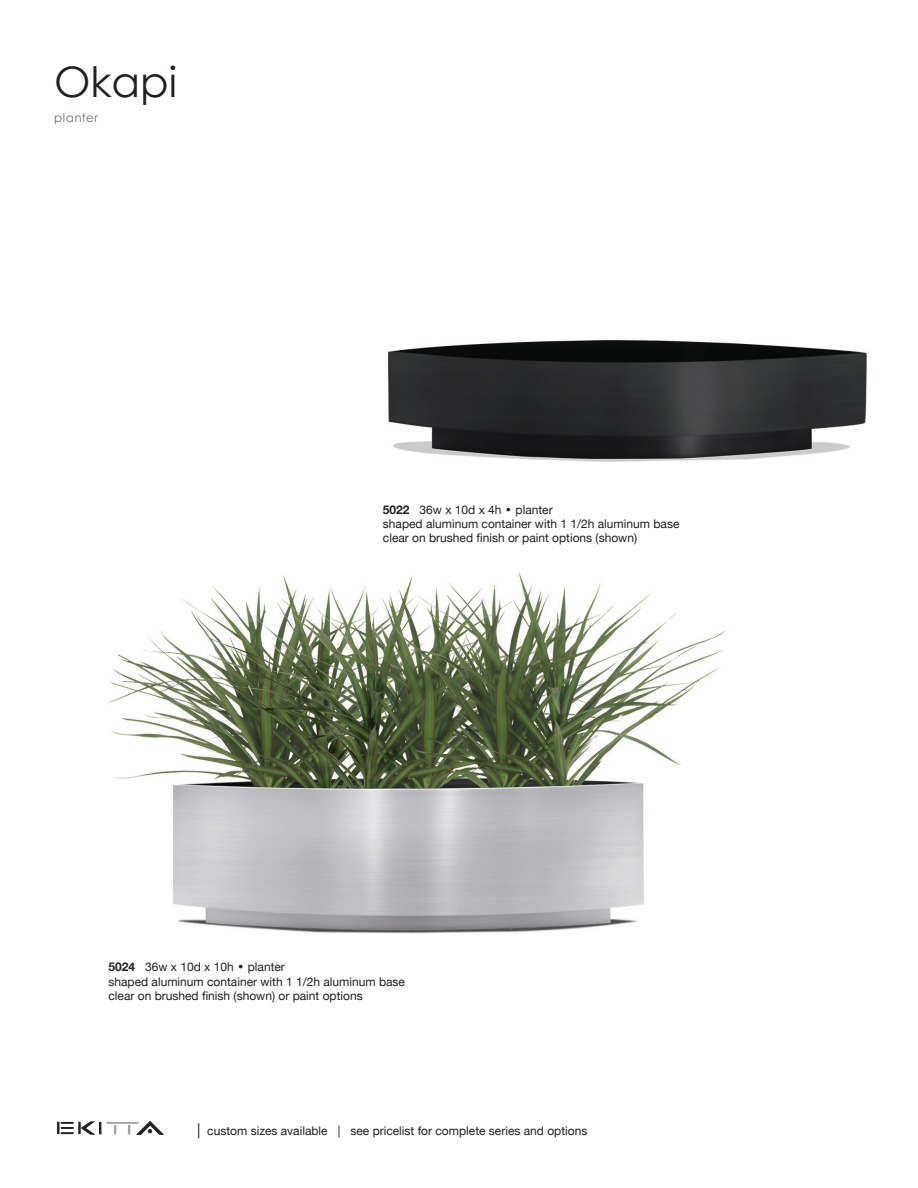
<style>
.page{position:relative;width:918px;height:1188px;background:#fff}
.page>*{position:absolute;margin:0;border:0;box-sizing:border-box;transform-origin:0 0}
.t1{font:42px "Century Gothic";color:#231f20}
.t2{font:12px/14.4px "Helvetica Neue";color:#231f20}
.t3{font:12px "Century Gothic";letter-spacing:.045em;color:#6c6d70}
.s1{font-weight:700}
.s2{font-family:"Century Gothic"}
.s3{font-size:15px}
</style>
<div class="page">
<svg style="left:128px;top:1125px;width:2px;height:9px"></svg>
<svg style="left:114px;top:1125px;width:2px;height:9px"></svg>
<hr style="left:107px;top:1122px;width:31px;height:2px;background:#a1a3a6">
<svg style="left:57px;top:1122px;width:44px;height:12px"></svg>
<svg style="left:137px;top:1121px;width:26px;height:14px"></svg>
<img style="left:388px;top:340px;width:479px;height:122px">
<img style="left:108px;top:571px;width:618px;height:363px">
<h1 class="t1" style="left:54px;top:56px;width:125px">Okapi</h1>
<p class="t3" style="left:54px;top:110px;width:46px">planter</p>
<p class="t2" style="left:383px;top:503px;width:298px"><span class="s1">5022</span> 36w x 10d x 4h <span class="s2">•</span> planter<br>shaped aluminum container with 1 1/2h aluminum base clear on brushed finish or paint options (shown)</p>
<p class="t2" style="left:108px;top:961px;width:298px"><span class="s1">5024</span> 36w x 10d x 10h <span class="s2">•</span> planter<br>shaped aluminum container with 1 1/2h aluminum base clear on brushed finish (shown) or paint options</p>
<p class="t2" style="left:197px;top:1124px;width:392px"><span class="s3">|</span> custom sizes available | see pricelist for complete series and options</p>
</div>
